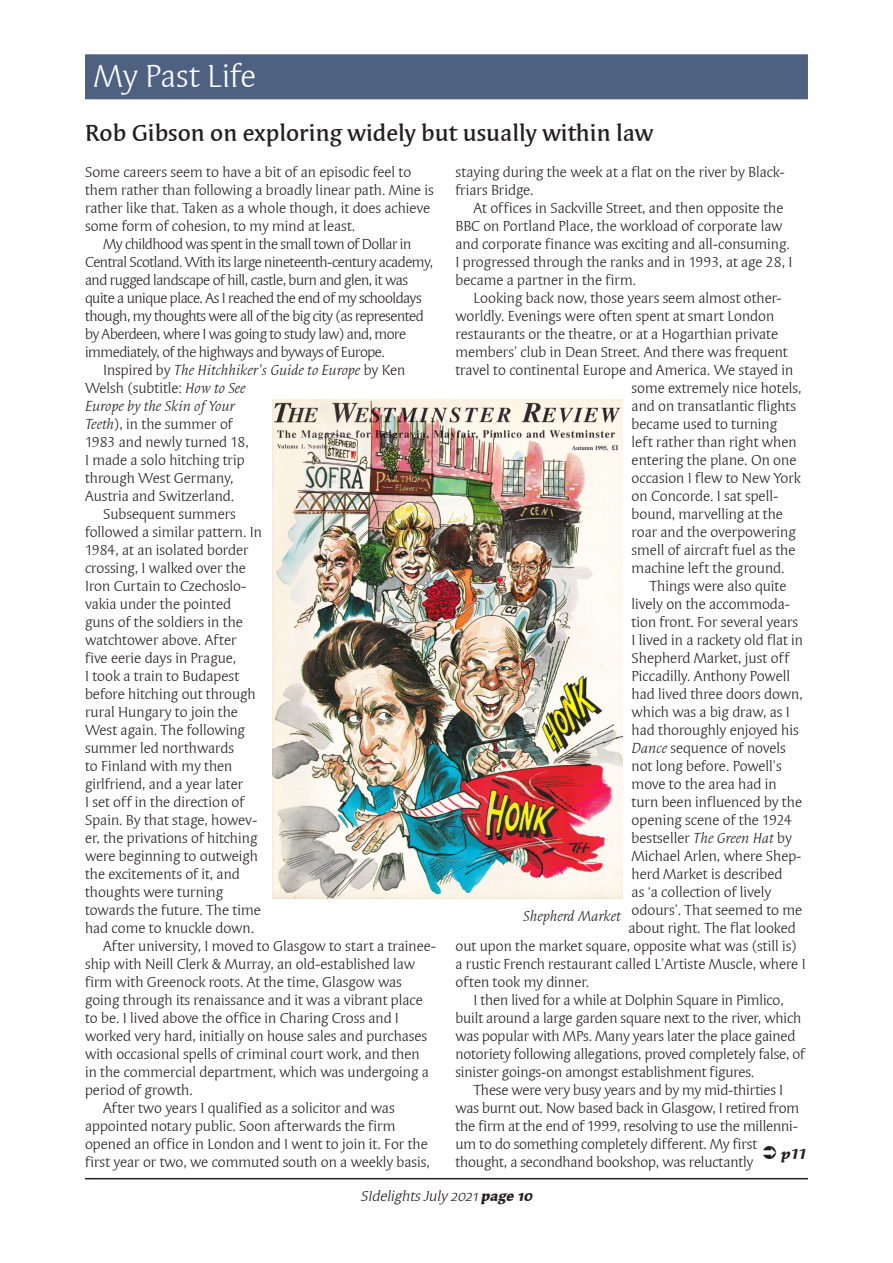
<style>
.page{position:relative;width:893px;height:1263px;background:#fff}
.page>*{position:absolute;margin:0;border:0;box-sizing:border-box;transform-origin:0 0}
.Section_heading{font:33px "Syndor OSITCTT Book";color:#fff}
.Article_title{font:24px "Syndor Md OSITCTT Medium";color:#231f20}
.Body_text{font:15px/18px "Syndor ITCTT Book";color:#231f20}
.Body_text-2{font:15px/18px "Syndor ITCTT Book";letter-spacing:-.03em;color:#231f20}
.First_para{font:15px/18px "Syndor ITCTT Book";color:#231f20}
.t1{font:italic 15px "Syndor OSITCTT Book";color:#231f20}
.Byline___Caption{font:italic 15px "Syndor ITCTT Book";color:#231f20}
.t2{font:italic 15px "Syndor ITCTT Bold";color:#231f20}
.s1{font-style:italic}
.s2{font-family:"Syndor OSITCTT Bold"}
</style>
<div class="page">
<hr style="left:85px;top:1178px;width:723px;height:1px;background:#231f20">
<div style="left:85px;top:54px;width:723px;height:45px;background:#4f6181"></div>
<img style="left:272px;top:400px;width:351px;height:498px">
<p class="Section_heading" style="left:94px;top:57px;width:164px">My Past Life</p>
<p class="Article_title" style="left:85px;top:119px;width:570px">Rob Gibson on exploring widely but usually within law</p>
<p class="First_para" style="left:85px;top:163px;width:350px">Some careers seem to have a bit of an episodic feel to them rather than following a broadly linear path. Mine is rather like that. Taken as a whole though, it does achieve some form of cohesion, to my mind at least.</p>
<p class="Body_text-2" style="left:85px;top:235px;width:350px;text-indent:18px">My childhood was spent in the small town of Dollar in Central Scotland. With its large nineteenth-century academy, and rugged landscape of hill, castle, burn and glen, it was quite a unique place. As I reached the end of my schooldays though, my thoughts were all of the big city (as represented by Aberdeen, where I was going to study law) and, more immediately, of the highways and byways of Europe.</p>
<p class="Body_text" style="left:85px;top:361px;width:322px;text-indent:18px">Inspired by <span class="s1">The Hitchhiker’s Guide to Europe</span> by Ken<br>Welsh (subtitle: <span class="s1">How to See<br>Europe by the Skin of Your<br>Teeth</span>), in the summer of<br>1983 and newly turned 18,<br>I made a solo hitching trip<br>through West Germany,<br>Austria and Switzerland.</p>
<p class="Body_text" style="left:85px;top:505px;width:178px;text-indent:18px">Subsequent summers followed a similar pattern. In<br>1984, at an isolated border crossing, I walked over the<br>Iron Curtain to Czechoslo&shy;vakia under the pointed guns of the soldiers in the watchtower above. After five eerie days in Prague,<br>I took a train to Budapest before hitching out through rural Hungary to join the<br>West again. The following summer led northwards<br>to Finland with my then girlfriend, and a year later<br>I set off in the direction of<br>Spain. By that stage, howev&shy;er, the privations of hitching were beginning to outweigh the excitements of it, and thoughts were turning towards the future. The time had come to knuckle down.</p>
<p class="Body_text" style="left:85px;top:937px;width:352px;text-indent:18px">After university, I moved to Glasgow to start a trainee&shy;ship with Neill Clerk &amp; Murray, an old-established law firm with Greenock roots. At the time, Glasgow was going through its renaissance and it was a vibrant place to be. I lived above the office in Charing Cross and I worked very hard, initially on house sales and purchases with occasional spells of criminal court work, and then<br>in the commercial department, which was undergoing a period of growth.</p>
<p class="Body_text" style="left:85px;top:1099px;width:346px;text-indent:18px">After two years I qualified as a solicitor and was appointed notary public. Soon afterwards the firm opened an office in London and I went to join it. For the first year or two, we commuted south on a weekly basis,</p>
<p class="Body_text" style="left:455px;top:163px;width:330px">staying during the week at a flat on the river by Black&shy;friars Bridge.</p>
<p class="Body_text" style="left:455px;top:199px;width:338px;text-indent:18px">At offices in Sackville Street, and then opposite the BBC on Portland Place, the workload of corporate law and corporate finance was exciting and all-consuming.<br>I progressed through the ranks and in 1993, at age 28, I became a partner in the firm.</p>
<p class="Body_text" style="left:473px;top:289px;width:310px">Looking back now, those years seem almost other-</p>
<p class="Body_text" style="left:455px;top:307px;width:320px">worldly. Evenings were often spent at smart London</p>
<p class="Body_text" style="left:455px;top:325px;width:324px">restaurants or the theatre, or at a Hogarthian private</p>
<p class="Body_text" style="left:455px;top:343px;width:334px">members’ club in Dean Street. And there was frequent</p>
<p class="Body_text" style="left:455px;top:361px;width:339px">travel to continental Europe and America. We stayed in</p>
<p class="Body_text" style="left:632px;top:379px;width:171px">some extremely nice hotels,</p>
<p class="Body_text" style="left:632px;top:397px;width:166px">and on transatlantic flights</p>
<p class="Body_text" style="left:632px;top:415px;width:147px">became used to turning</p>
<p class="Body_text" style="left:632px;top:433px;width:166px">left rather than right when</p>
<p class="Body_text" style="left:632px;top:451px;width:166px">entering the plane. On one</p>
<p class="Body_text" style="left:632px;top:469px;width:171px">occasion I flew to New York</p>
<p class="Body_text" style="left:632px;top:487px;width:148px">on Concorde. I sat spell-</p>
<p class="Body_text" style="left:632px;top:505px;width:153px">bound, marvelling at the</p>
<p class="Body_text" style="left:632px;top:523px;width:166px">roar and the overpowering</p>
<p class="Body_text" style="left:632px;top:541px;width:165px">smell of aircraft fuel as the</p>
<p class="Body_text" style="left:632px;top:559px;width:154px">machine left the ground.</p>
<p class="Body_text" style="left:650px;top:577px;width:138px">Things were also quite</p>
<p class="Body_text" style="left:632px;top:595px;width:160px">lively on the accommoda-</p>
<p class="Body_text" style="left:632px;top:613px;width:168px">tion front. For several years</p>
<p class="Body_text" style="left:632px;top:631px;width:173px">I lived in a rackety old flat in</p>
<p class="Body_text" style="left:632px;top:649px;width:159px">Shepherd Market, just off</p>
<p class="Body_text" style="left:632px;top:667px;width:160px">Piccadilly. Anthony Powell</p>
<p class="Body_text" style="left:632px;top:685px;width:173px">had lived three doors down,</p>
<p class="Body_text" style="left:632px;top:703px;width:160px">which was a big draw, as I</p>
<p class="Body_text" style="left:632px;top:721px;width:169px">had thoroughly enjoyed his</p>
<p class="Body_text" style="left:632px;top:739px;width:156px"><span class="s1">Dance</span> sequence of novels</p>
<p class="Body_text" style="left:632px;top:757px;width:151px">not long before. Powell’s</p>
<p class="Body_text" style="left:632px;top:775px;width:147px">move to the area had in</p>
<p class="Body_text" style="left:632px;top:793px;width:172px">turn been influenced by the</p>
<p class="Body_text" style="left:632px;top:811px;width:162px">opening scene of the 1924</p>
<p class="Body_text" style="left:632px;top:829px;width:162px">bestseller <span class="s1">The Green Hat</span> by</p>
<p class="Body_text" style="left:632px;top:847px;width:172px">Michael Arlen, where Shep-</p>
<p class="Body_text" style="left:632px;top:865px;width:152px">herd Market is described</p>
<p class="Body_text" style="left:632px;top:883px;width:141px">as ‘a collection of lively</p>
<p class="Body_text" style="left:632px;top:901px;width:172px">odours’. That seemed to me</p>
<p class="Body_text" style="left:628px;top:919px;width:169px">about right. The flat looked</p>
<p class="Body_text" style="left:455px;top:937px;width:343px">out upon the market square, opposite what was (still is)</p>
<p class="Body_text" style="left:455px;top:955px;width:352px">a rustic French restaurant called L’Artiste Muscle, where I</p>
<p class="Body_text" style="left:455px;top:973px;width:135px">often took my dinner.</p>
<p class="Body_text" style="left:455px;top:991px;width:351px;text-indent:18px">I then lived for a while at Dolphin Square in Pimlico, built around a large garden square next to the river, which was popular with MPs. Many years later the place gained notoriety following allegations, proved completely false, of sinister goings-on amongst establishment figures.</p>
<p class="Body_text" style="left:455px;top:1081px;width:345px;text-indent:18px">These were very busy years and by my mid-thirties I was burnt out. Now based back in Glasgow, I retired from the firm at the end of 1999, resolving to use the millenni&shy;um to do something completely different. My first thought, a secondhand bookshop, was reluctantly</p>
<p class="Byline___Caption" style="left:523px;top:907px;width:99px">Shepherd Market</p>
<p class="t2" style="left:781px;top:1145px;width:27px">p11</p>
<p class="t1" style="left:361px;top:1188px;width:176px">SIdelights July 2021<span class="s2">page 10</span></p>
</div>
